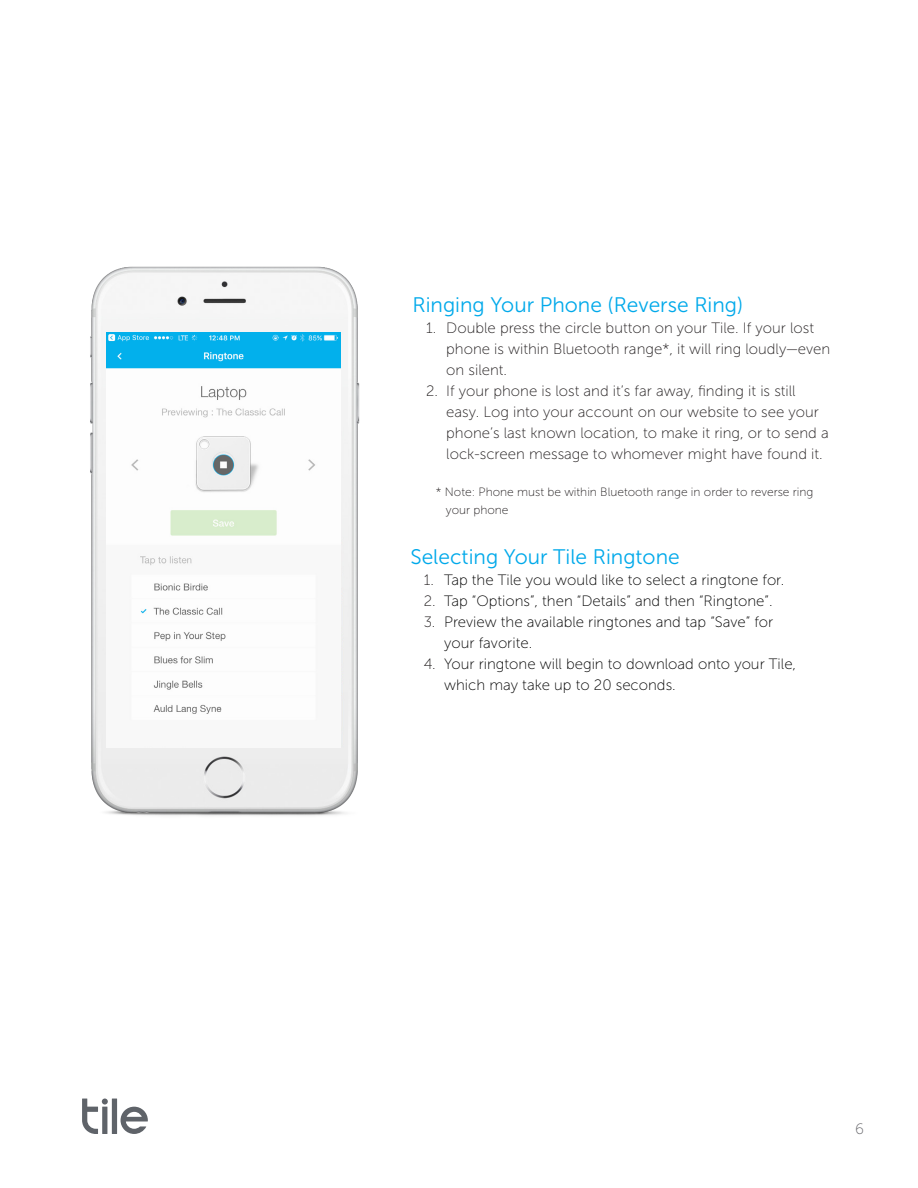
<style>
.page{position:relative;width:918px;height:1188px;background:#fff}
.page>*{position:absolute;margin:0;border:0;box-sizing:border-box;transform-origin:0 0}
.t1{font:21px "Museo Sans 300";color:#00a9ea}
.t2{font:15px/21px "Museo Sans 100";color:#231f20}
.t3{font:15px/21px "Museo Sans 100";color:#000}
.t4{font:15px "Museo Sans 100";color:#65656a}
.t5{font:12px/18px "Museo Sans 100";color:#231f20}
.s1{color:#231f20}
</style>
<div class="page">
<svg style="left:82px;top:1099px;width:66px;height:35px"></svg>
<img style="left:90px;top:266px;width:270px;height:550px">
<img style="left:107px;top:332px;width:234px;height:416px">
<p class="t1" style="left:413px;top:293px;width:332px">Ringing Your Phone (Reverse Ring)</p>
<p class="t2" style="left:446px;top:317px;width:385px;text-indent:-20px">1. Double press the circle button on your Tile. If your lost phone is within Bluetooth range*, it will ring loudly—even on silent.</p>
<p class="t2" style="left:446px;top:380px;width:384px;text-indent:-20px">2. If your phone is lost and it’s far away, finding it is still easy. Log into your account on our website to see your phone’s last known location, to make it ring, or to send a lock-screen message to whomever might have found it.</p>
<p class="t5" style="left:446px;top:483px;width:369px;text-indent:-10px">* Note: Phone must be within Bluetooth range in order to reverse ring your phone</p>
<p class="t1" style="left:410px;top:546px;width:271px">Selecting Your Tile Ringtone</p>
<p class="t3" style="left:424px;top:570px;width:362px"><span class="s1">1.</span> Tap the Tile you would like to select a ringtone for.</p>
<p class="t3" style="left:424px;top:591px;width:350px"><span class="s1">2.</span> Tap “Options”, then “Details” and then “Ringtone”.</p>
<p class="t3" style="left:444px;top:612px;width:331px;text-indent:-20px"><span class="s1">3.</span> Preview the available ringtones and tap “Save” for your favorite.</p>
<p class="t3" style="left:444px;top:654px;width:354px;text-indent:-20px"><span class="s1">4.</span> Your ringtone will begin to download onto your Tile, which may take up to 20 seconds.</p>
<p class="t4" style="left:855px;top:1120px;width:10px">6</p>
</div>
